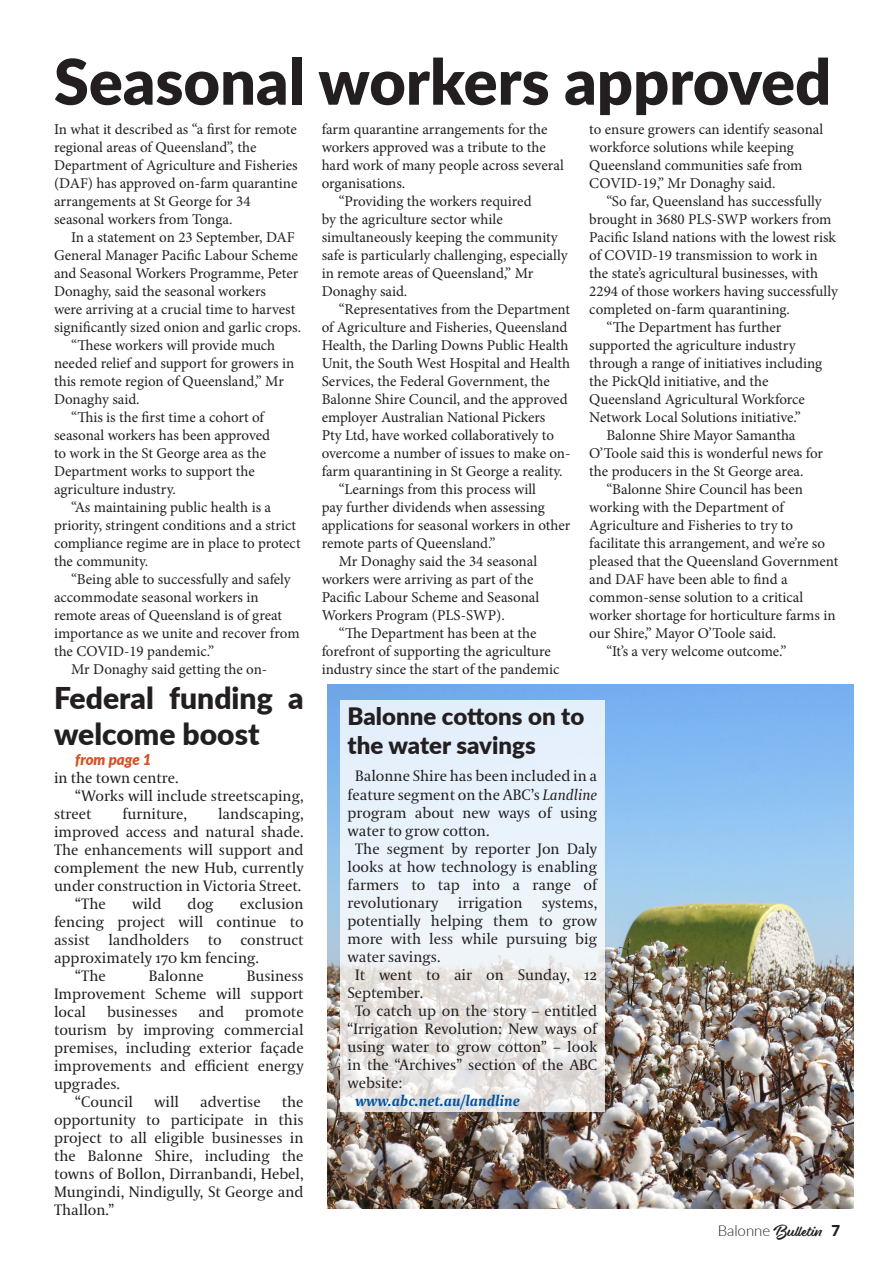
<style>
.page{position:relative;width:893px;height:1263px;background:#fff}
.page>*{position:absolute;margin:0;border:0;box-sizing:border-box;transform-origin:0 0}
.t1{font:900 63px "Lato";color:#231f20}
.t2{font:900 30px/36px "Lato";color:#231f20}
.t3{font:900 24px/28.8px "Lato";color:#231f20}
.t4{font:15px/18px "Minion Pro";letter-spacing:-.005em;color:#231f20}
.t5{font:15px/18px "Coranto 2";color:#231f20;text-align:justify}
.t6{font:italic 700 15px "Coranto 2";color:#0153a0}
.t7{font:15px "Eds Market Main Script";color:#231f20}
.t8{font:italic 900 15px "Lato";color:#d55227}
.s1{font-style:italic}
.s2{font-family:"Lato";font-weight:300}
.s3{font-family:"Lato";font-weight:900}
</style>
<div class="page">
<img style="left:327px;top:685px;width:526px;height:524px">
<svg style="left:340px;top:700px;width:265px;height:411px;background:#e8edf2"></svg>
<p class="t1" style="left:54px;top:34px;width:779px">Seasonal workers approved</p>
<p class="t4" style="left:54px;top:120px;width:245px">In what it described as “a first for remote regional areas of Queensland”, the Department of Agriculture and Fisheries (DAF) has approved on-farm quarantine arrangements at St George for 34 seasonal workers from Tonga.</p>
<p class="t4" style="left:54px;top:228px;width:249px;text-indent:17px">In a statement on 23 September, DAF General Manager Pacific Labour Scheme and Seasonal Workers Programme, Peter Donaghy, said the seasonal workers<br>were arriving at a crucial time to harvest significantly sized onion and garlic crops.</p>
<p class="t4" style="left:54px;top:336px;width:242px;text-indent:17px">“These workers will provide much needed relief and support for growers in this remote region of Queensland,” Mr<br>Donaghy said.</p>
<p class="t4" style="left:54px;top:408px;width:218px;text-indent:17px">“This is the first time a cohort of seasonal workers has been approved to work in the St George area as the<br>Department works to support the agriculture industry.</p>
<p class="t4" style="left:54px;top:498px;width:248px;text-indent:17px">“As maintaining public health is a priority, stringent conditions and a strict compliance regime are in place to protect the community.</p>
<p class="t4" style="left:54px;top:570px;width:247px;text-indent:17px">“Being able to successfully and safely accommodate seasonal workers in remote areas of Queensland is of great importance as we unite and recover from the COVID-19 pandemic.”</p>
<p class="t4" style="left:71px;top:660px;width:198px">Mr Donaghy said getting the on-</p>
<p class="t4" style="left:322px;top:120px;width:244px">farm quarantine arrangements for the workers approved was a tribute to the hard work of many people across several organisations.</p>
<p class="t4" style="left:322px;top:192px;width:247px;text-indent:17px">“Providing the workers required<br>by the agriculture sector while simultaneously keeping the community safe is particularly challenging, especially in remote areas of Queensland,” Mr Donaghy said.</p>
<p class="t4" style="left:322px;top:300px;width:250px;text-indent:17px">“Representatives from the Department of Agriculture and Fisheries, Queensland Health, the Darling Downs Public Health Unit, the South West Hospital and Health Services, the Federal Government, the Balonne Shire Council, and the approved employer Australian National Pickers<br>Pty Ltd, have worked collaboratively to overcome a number of issues to make on&shy;farm quarantining in St George a reality.</p>
<p class="t4" style="left:322px;top:480px;width:250px;text-indent:17px">“Learnings from this process will<br>pay further dividends when assessing applications for seasonal workers in other remote parts of Queensland.”</p>
<p class="t4" style="left:322px;top:552px;width:219px;text-indent:17px">Mr Donaghy said the 34 seasonal workers were arriving as part of the<br>Pacific Labour Scheme and Seasonal<br>Workers Program (PLS-SWP).</p>
<p class="t4" style="left:322px;top:624px;width:239px;text-align:center">“The Department has been at the forefront of supporting the agriculture industry since the start of the pandemic</p>
<p class="t4" style="left:589px;top:120px;width:236px">to ensure growers can identify seasonal workforce solutions while keeping Queensland communities safe from COVID-19,” Mr Donaghy said.</p>
<p class="t4" style="left:589px;top:192px;width:250px;text-indent:17px">“So far, Queensland has successfully brought in 3680 PLS-SWP workers from Pacific Island nations with the lowest risk of COVID-19 transmission to work in the state’s agricultural businesses, with 2294 of those workers having successfully completed on-farm quarantining.</p>
<p class="t4" style="left:589px;top:318px;width:234px;text-indent:17px">“The Department has further supported the agriculture industry through a range of initiatives including the PickQld initiative, and the Queensland Agricultural Workforce Network Local Solutions initiative.”</p>
<p class="t4" style="left:589px;top:426px;width:235px;text-indent:17px">Balonne Shire Mayor Samantha<br>O’Toole said this is wonderful news for the producers in the St George area.</p>
<p class="t4" style="left:589px;top:480px;width:250px;text-indent:17px">“Balonne Shire Council has been working with the Department of Agriculture and Fisheries to try to facilitate this arrangement, and we’re so pleased that the Queensland Government and DAF have been able to find a common-sense solution to a critical worker shortage for horticulture farms in our Shire,” Mayor O’Toole said.</p>
<p class="t4" style="left:606px;top:642px;width:182px">“It’s a very welcome outcome.”</p>
<p class="t2" style="left:54px;top:678px;width:251px">Federal funding a welcome boost</p>
<p class="t8" style="left:75px;top:749px;width:78px">from page 1</p>
<p class="t5" style="left:54px;top:770px;width:126px">in the town centre.</p>
<p class="t5" style="left:54px;top:788px;width:251px;text-indent:21px">“Works will include streetscaping, street</p>
<p class="t5" style="left:54px;top:806px;width:251px;text-indent:164px">landscaping, improved access and natural shade.<br>The enhancements will support and complement the new Hub, currently under construction in Victoria Street.</p>
<p class="t5" style="left:75px;top:896px;width:32px">“The</p>
<p class="t5" style="left:132px;top:896px;width:31px">wild</p>
<p class="t5" style="left:188px;top:896px;width:28px">dog</p>
<p class="t5" style="left:122px;top:806px;width:66px">furniture,</p>
<p class="t5" style="left:54px;top:896px;width:251px;text-indent:186px">exclusion fencing project will continue to assist landholders to construct approximately 170 km fencing.</p>
<p class="t5" style="left:75px;top:968px;width:32px">“The</p>
<p class="t5" style="left:149px;top:968px;width:56px">Balonne</p>
<p class="t5" style="left:54px;top:968px;width:251px;text-indent:193px">Business Improvement Scheme will support local</p>
<p class="t5" style="left:107px;top:1004px;width:72px">businesses</p>
<p class="t5" style="left:199px;top:1004px;width:27px">and</p>
<p class="t5" style="left:54px;top:1004px;width:251px;text-indent:191px">promote tourism by improving commercial premises, including exterior façade improvements and efficient energy upgrades.</p>
<p class="t5" style="left:75px;top:1094px;width:59px">“Council</p>
<p class="t5" style="left:154px;top:1094px;width:26px">will</p>
<p class="t5" style="left:200px;top:1094px;width:62px">advertise</p>
<p class="t5" style="left:54px;top:1094px;width:251px;text-indent:228px">the opportunity to participate in this project to all eligible businesses in the Balonne Shire, including the towns of Bollon, Dirranbandi, Hebel, Mungindi, Nindigully, St George and Thallon.”</p>
<p class="t3" style="left:348px;top:701px;width:238px">Balonne cottons on to the water savings</p>
<p class="t5" style="left:348px;top:768px;width:251px;text-indent:8px">Balonne Shire has been included in a feature segment on the ABC’s <span class="s1">Landline </span>program about new ways of using water to grow cotton.</p>
<p class="t5" style="left:348px;top:840px;width:251px;text-indent:8px">The segment by reporter Jon Daly looks at how technology is enabling farmers to tap into a range of revolutionary</p>
<p class="t5" style="left:458px;top:894px;width:66px">irrigation</p>
<p class="t5" style="left:348px;top:894px;width:251px;text-indent:194px">systems, potentially helping them to grow more with less while pursuing big water savings.</p>
<p class="t5" style="left:348px;top:966px;width:251px;text-indent:8px">It went to air on Sunday, 12<br>September.</p>
<p class="t5" style="left:348px;top:1002px;width:251px;text-indent:8px">To catch up on the story – entitled “Irrigation Revolution: New ways of using water to grow cotton” – look in the “Archives” section of the ABC website:</p>
<p class="t6" style="left:355px;top:1091px;width:166px">www.abc.net.au/landline</p>
<p class="t7" style="left:718px;top:1222px;width:124px"><span class="s2">Balonne</span> Bulletin <span class="s3">7</span></p>
</div>
